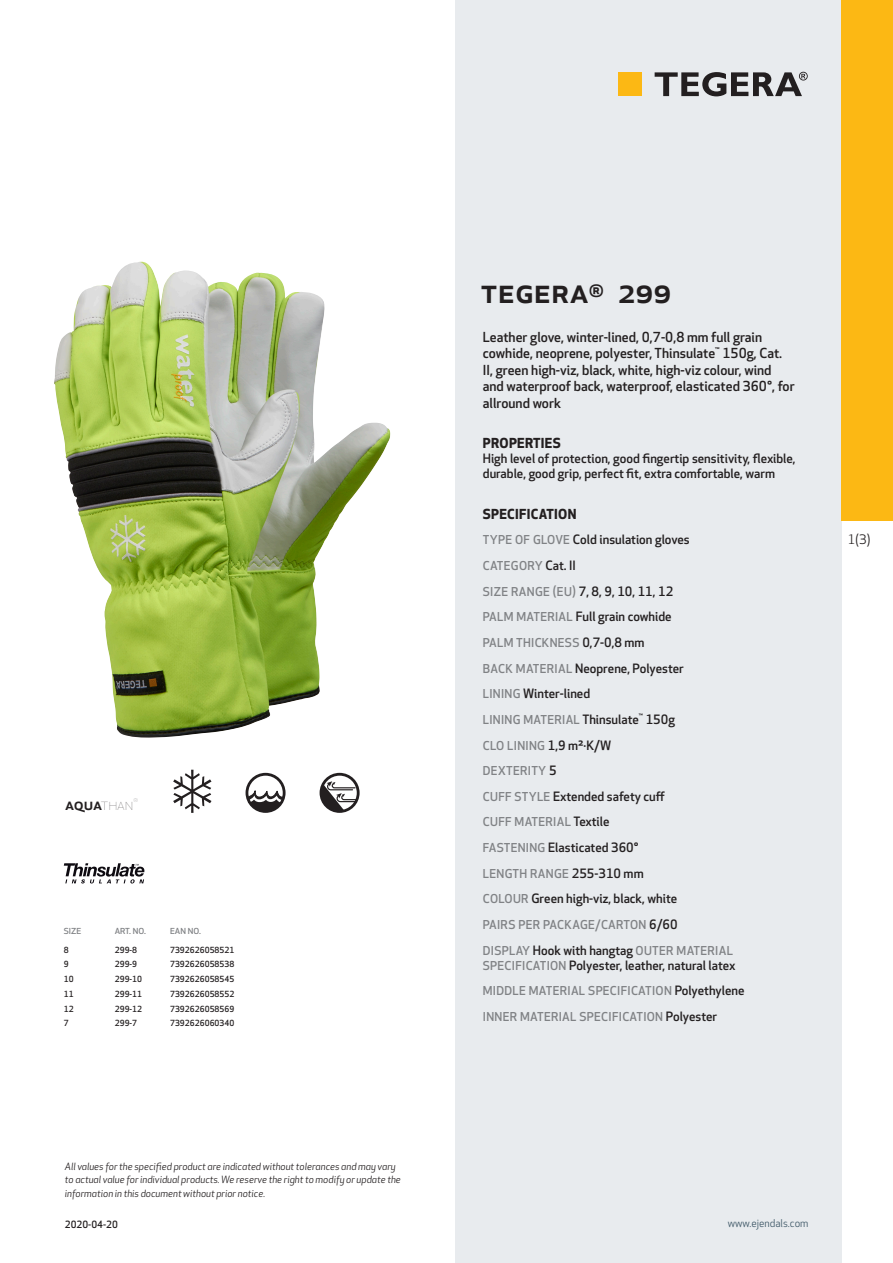
<style>
.page{position:relative;width:893px;height:1263px;background:#fff}
.page>*{position:absolute;margin:0;border:0;box-sizing:border-box;transform-origin:0 0}
.prodname{font:500 34.5px "Apex New";color:#231f20}
.t1{font:500 16.5px "Apex New";color:#231f20}
.Funktion_body{font:500 13.5px/16.5px "Apex New";color:#231f20}
.Funktion_body-2{font:700 13.5px "Apex New";letter-spacing:.025em;color:#231f20}
.t2{font:12.75px "Apex New";color:#231f20}
.Funktion_body-3{font:500 12.6px/15px "Apex New";color:#231f20}
.Funktion_body-4{font:500 12px "Apex New";letter-spacing:.025em;color:#808285}
.t3{font:10.5px "Apex New";color:#405968}
.t4{font:italic 9.75px/13.5px "Apex New";color:#231f20}
.Sidfot_datum{font:500 9.75px "Apex New";color:#231f20}
.ArticleTable_body{font:500 8.25px "Apex New";color:#231f20}
.ArticeTable_header{font:500 8.1px "Apex New";color:#808285;scale:1.06 1}
.t5{font:100 6.15px "Apex New";color:#231f20}
.s1{font-weight:100;font-size:16.35px}
.s2{font-size:12px;color:#808285}
.s3{font-size:12.6px;color:#231f20}
</style>
<div class="page">
<div style="left:455px;top:0;width:387px;height:1263px;background:#e8ebee"></div>
<div style="left:842px;top:0;width:51px;height:520px;background:#fcb814"></div>
<img style="left:54px;top:262px;width:337px;height:476px">
<div style="left:618px;top:72px;width:24px;height:24px;background:#fcb814"></div>
<svg style="left:655px;top:72px;width:153px;height:24px"></svg>
<svg style="left:173px;top:770px;width:39px;height:43px"></svg>
<svg style="left:246px;top:773px;width:40px;height:40px"></svg>
<svg style="left:320px;top:773px;width:40px;height:40px"></svg>
<svg style="left:64px;top:863px;width:80px;height:20px"></svg>
<p class="t5" style="left:133px;top:796px;width:6px">®</p>
<p class="t1" style="left:65px;top:793px;width:70px">aqua<span class="s1">than</span></p>
<p class="ArticeTable_header" style="left:64px;top:925px;width:18px">SIZE</p>
<p class="ArticeTable_header" style="left:115px;top:925px;width:31px">ART. NO.</p>
<p class="ArticeTable_header" style="left:170px;top:925px;width:31px">EAN NO.</p>
<p class="ArticleTable_body" style="left:64px;top:944px;width:6px">8</p>
<p class="ArticleTable_body" style="left:115px;top:944px;width:24px">299-8</p>
<p class="ArticleTable_body" style="left:170px;top:944px;width:66px">7392626058521</p>
<p class="ArticleTable_body" style="left:64px;top:959px;width:6px">9</p>
<p class="ArticleTable_body" style="left:115px;top:959px;width:24px">299-9</p>
<p class="ArticleTable_body" style="left:170px;top:959px;width:66px">7392626058538</p>
<p class="ArticleTable_body" style="left:64px;top:973px;width:11px">10</p>
<p class="ArticleTable_body" style="left:115px;top:973px;width:29px">299-10</p>
<p class="ArticleTable_body" style="left:170px;top:973px;width:66px">7392626058545</p>
<p class="ArticleTable_body" style="left:64px;top:988px;width:11px">11</p>
<p class="ArticleTable_body" style="left:115px;top:988px;width:29px">299-11</p>
<p class="ArticleTable_body" style="left:170px;top:988px;width:66px">7392626058552</p>
<p class="ArticleTable_body" style="left:64px;top:1003px;width:11px">12</p>
<p class="ArticleTable_body" style="left:115px;top:1003px;width:29px">299-12</p>
<p class="ArticleTable_body" style="left:170px;top:1003px;width:66px">7392626058569</p>
<p class="ArticleTable_body" style="left:64px;top:1018px;width:6px">7</p>
<p class="ArticleTable_body" style="left:115px;top:1018px;width:24px">299-7</p>
<p class="ArticleTable_body" style="left:170px;top:1018px;width:66px">7392626060340</p>
<p class="t4" style="left:65px;top:1159px;width:337px">All values for the specified product are indicated without tolerances and may vary to actual value for individual products. We reserve the right to modify or update the information in this document without prior notice.</p>
<p class="Sidfot_datum" style="left:65px;top:1218px;width:54px">2020-04-20</p>
<p class="prodname" style="left:480px;top:267px;width:193px">TEGERA<sup>®</sup> 299</p>
<p class="Funktion_body" style="left:483px;top:328px;width:313px">Leather glove, winter-lined, 0,7-0,8 mm full grain cowhide, neoprene, polyester, Thinsulate<sup>™</sup> 150g, Cat.<br>II, green high-viz, black, white, high-viz colour, wind and waterproof back, waterproof, elasticated 360°, for allround work</p>
<p class="Funktion_body-2" style="left:483px;top:433px;width:79px">PROPERTIES</p>
<p class="Funktion_body-3" style="left:483px;top:451px;width:314px">High level of protection, good fingertip sensitivity, flexible, durable, good grip, perfect fit, extra comfortable, warm</p>
<p class="Funktion_body-2" style="left:483px;top:504px;width:95px">SPECIFICATION</p>
<p class="Funktion_body-3" style="left:483px;top:532px;width:208px"><span class="s2">TYPE OF GLOVE</span> Cold insulation gloves</p>
<p class="Funktion_body-4" style="left:483px;top:558px;width:95px">CATEGORY <span class="s3">Cat. II</span></p>
<p class="Funktion_body-3" style="left:483px;top:583px;width:192px"><span class="s2">SIZE RANGE (EU)</span> 7, 8, 9, 10, 11, 12</p>
<p class="Funktion_body-3" style="left:483px;top:609px;width:190px"><span class="s2">PALM MATERIAL</span> Full grain cowhide</p>
<p class="Funktion_body-4" style="left:483px;top:635px;width:163px">PALM THICKNESS <span class="s3">0,7-0,8 mm</span></p>
<p class="Funktion_body-3" style="left:483px;top:660px;width:202px"><span class="s2">BACK MATERIAL</span> Neoprene, Polyester</p>
<p class="Funktion_body-3" style="left:483px;top:686px;width:109px"><span class="s2">LINING</span> Winter-lined</p>
<p class="Funktion_body-4" style="left:483px;top:711px;width:194px">LINING MATERIAL <span class="s3">Thinsulate</span><sup>™</sup> <span class="s3">150g</span></p>
<p class="Funktion_body-4" style="left:483px;top:737px;width:130px">CLO LINING <span class="s3">1,9 m²·K/W</span></p>
<p class="Funktion_body-4" style="left:483px;top:763px;width:75px">DEXTERITY <span class="s3">5</span></p>
<p class="Funktion_body-3" style="left:483px;top:788px;width:184px"><span class="s2">CUFF STYLE</span> Extended safety cuff</p>
<p class="Funktion_body-4" style="left:483px;top:814px;width:128px">CUFF MATERIAL <span class="s3">Textile</span></p>
<p class="Funktion_body-3" style="left:483px;top:840px;width:157px"><span class="s2">FASTENING</span> Elasticated 360°</p>
<p class="Funktion_body-4" style="left:483px;top:865px;width:162px">LENGTH RANGE <span class="s3">255-310 mm</span></p>
<p class="Funktion_body-3" style="left:483px;top:891px;width:196px"><span class="s2">COLOUR</span> Green high-viz, black, white</p>
<p class="Funktion_body-4" style="left:483px;top:916px;width:196px">PAIRS PER PACKAGE/CARTON <span class="s3">6/60</span></p>
<p class="Funktion_body-4" style="left:483px;top:942px;width:252px">DISPLAY <span class="s3">Hook with hangtag</span> OUTER MATERIAL</p>
<p class="Funktion_body-3" style="left:483px;top:957px;width:254px"><span class="s2">SPECIFICATION</span> Polyester, leather, natural latex</p>
<p class="Funktion_body-4" style="left:483px;top:983px;width:263px">MIDDLE MATERIAL SPECIFICATION <span class="s3">Polyethylene</span></p>
<p class="Funktion_body-4" style="left:483px;top:1008px;width:236px">INNER MATERIAL SPECIFICATION <span class="s3">Polyester</span></p>
<p class="t2" style="left:848px;top:531px;width:24px">1(3)</p>
<p class="t3" style="left:728px;top:1217px;width:82px">www.ejendals.com</p>
</div>
